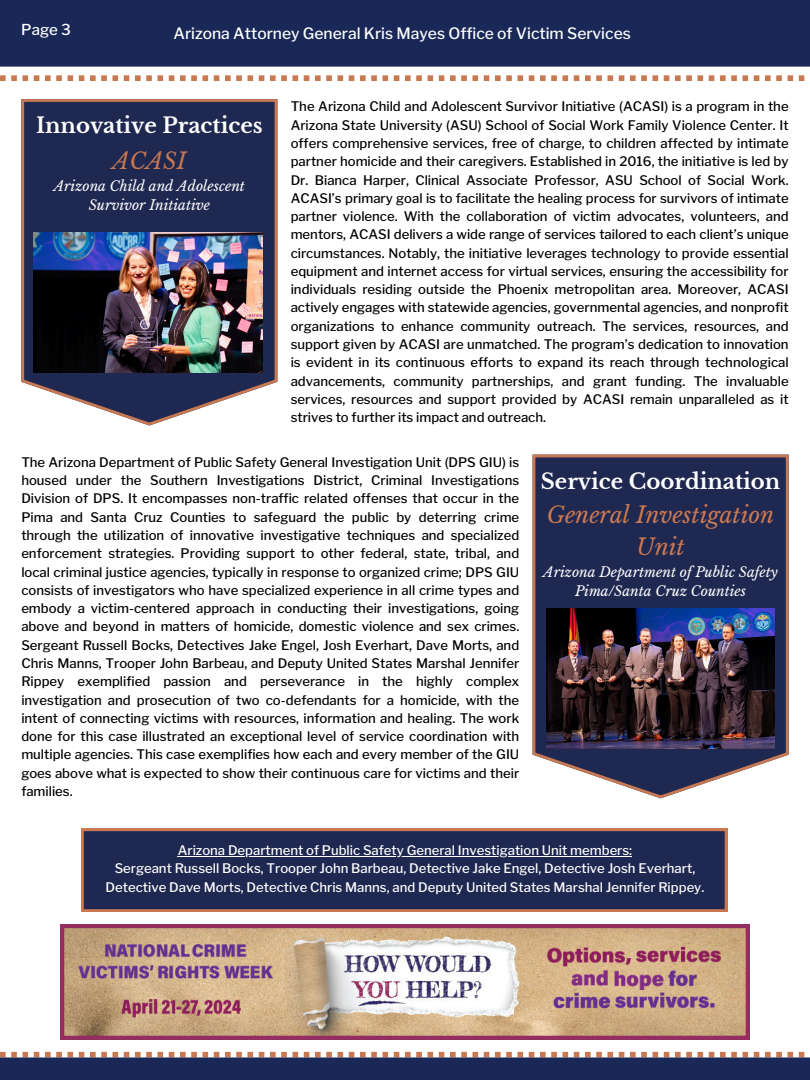
<style>
.page{position:relative;width:810px;height:1080px;background:#fff}
.page>*{position:absolute;margin:0;border:0;box-sizing:border-box;transform-origin:0 0}
.t1{font:italic 22.5px/31.4px "Libre Baskerville";color:#c97951;text-align:center}
.t2{font:700 21.25px "Libre Baskerville";color:#fff}
.t3{font:500 15.62px "Libre Franklin";color:#fff}
.t4{font:500 15px "Libre Franklin";color:#fff}
.t5{font:italic 13.75px/19.2px "Libre Baskerville";color:#fff;text-align:center}
.t6{font:500 13.12px/18.2px "Libre Franklin";color:#000;text-align:justify}
.t7{font:500 13.12px/18.2px "Libre Franklin";color:#fff;text-align:center}
</style>
<div class="page">
<div style="left:0;top:0;width:810px;height:67px;background:#192857"></div>
<svg style="left:0;top:75px;width:804px;height:6px"></svg>
<svg style="left:0;top:1052px;width:804px;height:5px"></svg>
<div style="left:0;top:1057px;width:810px;height:23px;background:#192857"></div>
<svg style="left:21px;top:99px;width:256px;height:326px;background:#3e4263"></svg>
<svg style="left:533px;top:455px;width:256px;height:343px;background:#3e4162"></svg>
<img style="left:34px;top:233px;width:228px;height:140px">
<img style="left:546px;top:608px;width:229px;height:140px">
<svg style="left:81px;top:828px;width:646px;height:84px;background:#2c2e51"></svg>
<hr style="left:178px;top:856px;width:454px;height:1px;background:#fff">
<img style="left:61px;top:924px;width:688px;height:115px">
<h2 class="t4" style="left:21px;top:21px;width:51px">Page 3</h2>
<h1 class="t3" style="left:173px;top:24px;width:459px">Arizona Attorney General Kris Mayes Office of Victim Services</h1>
<p class="t2" style="left:36px;top:112px;width:228px">Innovative Practices</p>
<h3 class="t1" style="left:113px;top:145px;width:75px">ACASI</h3>
<h3 class="t5" style="left:54px;top:176px;width:193px">Arizona Child and Adolescent<br>Survivor Initiative</h3>
<p class="t6" style="left:291px;top:98px;width:499px">The Arizona Child and Adolescent Survivor Initiative (ACASI) is a program in the Arizona State University (ASU) School of Social Work Family Violence Center. It offers comprehensive services, free of charge, to children affected by intimate partner homicide and their caregivers. Established in 2016, the initiative is led by Dr. Bianca Harper, Clinical Associate Professor, ASU School of Social Work.<br>ACASI’s primary goal is to facilitate the healing process for survivors of intimate partner violence. With the collaboration of victim advocates, volunteers, and mentors, ACASI delivers a wide range of services tailored to each client’s unique circumstances. Notably, the initiative leverages technology to provide essential equipment and internet access for virtual services, ensuring the accessibility for individuals residing outside the Phoenix metropolitan area. Moreover, ACASI actively engages with statewide agencies, governmental agencies, and nonprofit organizations to enhance community outreach. The services, resources, and support given by ACASI are unmatched. The program’s dedication to innovation is evident in its continuous efforts to expand its reach through technological advancements, community partnerships, and grant funding. The invaluable services, resources and support provided by ACASI remain unparalleled as it strives to further its impact and outreach.</p>
<h2 class="t6" style="left:21px;top:453px;width:499px">The Arizona Department of Public Safety General Investigation Unit (DPS GIU) is housed under the Southern Investigations District, Criminal Investigations Division of DPS. It encompasses non-traffic related offenses that occur in the Pima and Santa Cruz Counties to safeguard the public by deterring crime through the utilization of innovative investigative techniques and specialized enforcement strategies. Providing support to other federal, state, tribal, and local criminal justice agencies, typically in response to organized crime; DPS GIU consists of investigators who have specialized experience in all crime types and embody a victim-centered approach in conducting their investigations, going above and beyond in matters of homicide, domestic violence and sex crimes.<br>Sergeant Russell Bocks, Detectives Jake Engel, Josh Everhart, Dave Morts, and Chris Manns, Trooper John Barbeau, and Deputy United States Marshal Jennifer Rippey exemplified passion and perseverance in the highly complex investigation and prosecution of two co-defendants for a homicide, with the intent of connecting victims with resources, information and healing. The work done for this case illustrated an exceptional level of service coordination with multiple agencies. This case exemplifies how each and every member of the GIU goes above what is expected to show their continuous care for victims and their families.</h2>
<h1 class="t2" style="left:541px;top:468px;width:241px">Service Coordination</h1>
<p class="t1" style="left:547px;top:500px;width:229px">General Investigation<br>Unit</p>
<p class="t5" style="left:543px;top:562px;width:236px">Arizona Department of Public Safety</p>
<p class="t5" style="left:575px;top:581px;width:173px">Pima/Santa Cruz Counties</p>
<h3 class="t7" style="left:106px;top:841px;width:600px">Arizona Department of Public Safety General Investigation Unit members:<br>Sergeant Russell Bocks, Trooper John Barbeau, Detective Jake Engel, Detective Josh Everhart,<br>Detective Dave Morts, Detective Chris Manns, and Deputy United States Marshal Jennifer Rippey.</h3>
</div>
